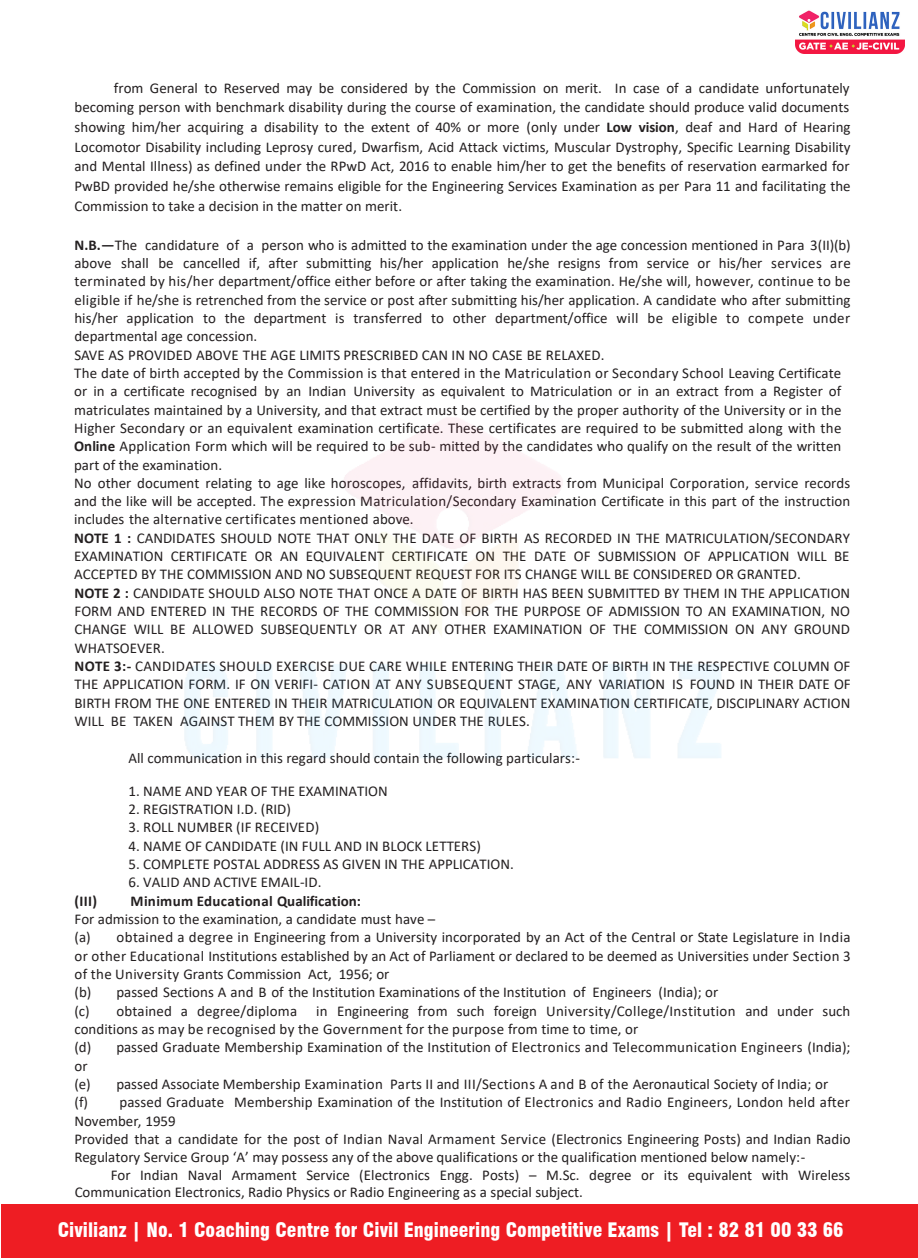
<style>
.page{position:relative;width:918px;height:1260px;background:#fff}
.page>*{position:absolute;margin:0;border:0;box-sizing:border-box;transform-origin:0 0}
.t1{font:900 condensed 19.5px "Swiss 721 BT";color:#fff}
.t2{font:15px/18.3px "Calibri";color:#231f20}
.t3{font:700 15px "Calibri";color:#231f20}
.s1{font-weight:700}
</style>
<div class="page">
<img style="left:796px;top:10px;width:109px;height:44px">
<div style="left:1px;top:1204px;width:917px;height:54px;background:#ee1d23"></div>
<p class="t2" style="left:74px;top:78px;width:778px;line-height:19.6px;text-align:justify;text-indent:40px">from General to Reserved may be considered by the Commission on merit. In case of a candidate unfortunately becoming person with benchmark disability during the course of examination, the candidate should produce valid documents showing him/her acquiring a disability to the extent of 40% or more (only under <span class="s1">Low vision</span>, deaf and Hard of Hearing Locomotor Disability including Leprosy cured, Dwarfism, Acid Attack victims, Muscular Dystrophy, Specific Learning Disability and Mental Illness) as defined under the RPwD Act, 2016 to enable him/her to get the benefits of reservation earmarked for PwBD provided he/she otherwise remains eligible for the Engineering Services Examination as per Para 11 and facilitating the Commission to take a decision in the matter on merit.</p>
<p class="t2" style="left:74px;top:235px;width:778px"><span class="s1">N.B.—</span>The candidature of a person who is admitted to the examination under the age concession mentioned in Para 3(II)(b) above shall be cancelled if, after submitting his/her application he/she resigns from service or his/her services are terminated by his/her department/office either before or after taking the examination. He/she will, however, continue to be eligible if he/she is retrenched from the service or post after submitting his/her application. A candidate who after submitting his/her application to the department is transferred to other department/office will be eligible to compete under departmental age concession.<br>SAVE AS PROVIDED ABOVE THE AGE LIMITS PRESCRIBED CAN IN NO CASE BE RELAXED.<br>The date of birth accepted by the Commission is that entered in the Matriculation or Secondary School Leaving Certificate or in a certificate recognised by an Indian University as equivalent to Matriculation or in an extract from a Register of matriculates maintained by a University, and that extract must be certified by the proper authority of the University or in the Higher Secondary or an equivalent examination certificate. These certificates are required to be submitted along with the <span class="s1">Online</span> Application Form which will be required to be sub- mitted by the candidates who qualify on the result of the written part of the examination.<br>No other document relating to age like horoscopes, affidavits, birth extracts from Municipal Corporation, service records and the like will be accepted. The expression Matriculation/Secondary Examination Certificate in this part of the instruction includes the alternative certificates mentioned above.<br><span class="s1">NOTE 1 :</span> CANDIDATES SHOULD NOTE THAT ONLY THE DATE OF BIRTH AS RECORDED IN THE MATRICULATION/SECONDARY EXAMINATION CERTIFICATE OR AN EQUIVALENT CERTIFICATE ON THE DATE OF SUBMISSION OF APPLICATION WILL BE ACCEPTED BY THE COMMISSION AND NO SUBSEQUENT REQUEST FOR ITS CHANGE WILL BE CONSIDERED OR GRANTED.<br><span class="s1">NOTE 2 :</span> CANDIDATE SHOULD ALSO NOTE THAT ONCE A DATE OF BIRTH HAS BEEN SUBMITTED BY THEM IN THE APPLICATION FORM AND ENTERED IN THE RECORDS OF THE COMMISSION FOR THE PURPOSE OF ADMISSION TO AN EXAMINATION, NO CHANGE WILL BE ALLOWED SUBSEQUENTLY OR AT ANY OTHER EXAMINATION OF THE COMMISSION ON ANY GROUND WHATSOEVER.<br><span class="s1">NOTE 3:-</span> CANDIDATES SHOULD EXERCISE DUE CARE WHILE ENTERING THEIR DATE OF BIRTH IN THE RESPECTIVE COLUMN OF THE APPLICATION FORM. IF ON VERIFI- CATION AT ANY SUBSEQUENT STAGE, ANY VARIATION IS FOUND IN THEIR DATE OF BIRTH FROM THE ONE ENTERED IN THEIR MATRICULATION OR EQUIVALENT EXAMINATION CERTIFICATE, DISCIPLINARY ACTION WILL BE TAKEN AGAINST THEM BY THE COMMISSION UNDER THE RULES.</p>
<p class="t2" style="left:129px;top:748px;width:453px">All communication in this regard should contain the following particulars:-</p>
<p class="t2" style="left:129px;top:781px;width:261px">1. NAME AND YEAR OF THE EXAMINATION</p>
<p class="t2" style="left:129px;top:800px;width:164px">2. REGISTRATION I.D. (RID)</p>
<p class="t2" style="left:129px;top:818px;width:192px">3. ROLL NUMBER (IF RECEIVED)</p>
<p class="t2" style="left:129px;top:836px;width:354px">4. NAME OF CANDIDATE (IN FULL AND IN BLOCK LETTERS)</p>
<p class="t2" style="left:129px;top:855px;width:387px">5. COMPLETE POSTAL ADDRESS AS GIVEN IN THE APPLICATION.</p>
<p class="t2" style="left:129px;top:873px;width:194px">6. VALID AND ACTIVE EMAIL-ID.</p>
<p class="t3" style="left:74px;top:890px;width:24px">(III)</p>
<p class="t2" style="left:74px;top:891px;width:778px;text-indent:56px"><span class="s1">Minimum Educational Qualification:<br></span>For admission to the examination, a candidate must have –<br>(a) obtained a degree in Engineering from a University incorporated by an Act of the Central or State Legislature in India or other Educational Institutions established by an Act of Parliament or declared to be deemed as Universities under Section 3 of the University Grants Commission Act, 1956; or<br>(b) passed Sections A and B of the Institution Examinations of the Institution of Engineers (India); or<br>(c) obtained a degree/diploma</p>
<p class="t2" style="left:316px;top:1001px;width:536px">in Engineering from such foreign University/College/Institution and under such</p>
<p class="t2" style="left:74px;top:1019px;width:566px">conditions as may be recognised by the Government for the purpose from time to time, or</p>
<p class="t2" style="left:74px;top:1038px;width:778px">(d) passed Graduate Membership Examination of the Institution of Electronics and Telecommunication Engineers (India);</p>
<p class="t2" style="left:74px;top:1056px;width:15px">or</p>
<p class="t2" style="left:74px;top:1074px;width:755px">(e) passed Associate Membership Examination Parts II and III/Sections A and B of the Aeronautical Society of India; or</p>
<p class="t2" style="left:74px;top:1093px;width:777px">(f) passed Graduate Membership Examination of the Institution of Electronics and Radio Engineers, London held after</p>
<p class="t2" style="left:74px;top:1111px;width:103px">November, 1959</p>
<p class="t2" style="left:74px;top:1129px;width:778px">Provided that a candidate for the post of Indian Naval Armament Service (Electronics Engineering Posts) and Indian Radio</p>
<p class="t2" style="left:74px;top:1148px;width:732px">Regulatory Service Group ‘A’ may possess any of the above qualifications or the qualification mentioned below namely:-</p>
<p class="t2" style="left:111px;top:1165px;width:741px">For Indian Naval Armament Service (Electronics Engg. Posts) – M.Sc. degree or its equivalent with Wireless</p>
<p class="t2" style="left:75px;top:1183px;width:510px">Communication Electronics, Radio Physics or Radio Engineering as a special subject.</p>
<h1 class="t1" style="left:58px;top:1218px;width:788px">Civilianz | No. 1 Coaching Centre for Civil Engineering Competitive Exams | Tel : 82 81 00 33 66</h1>
</div>
